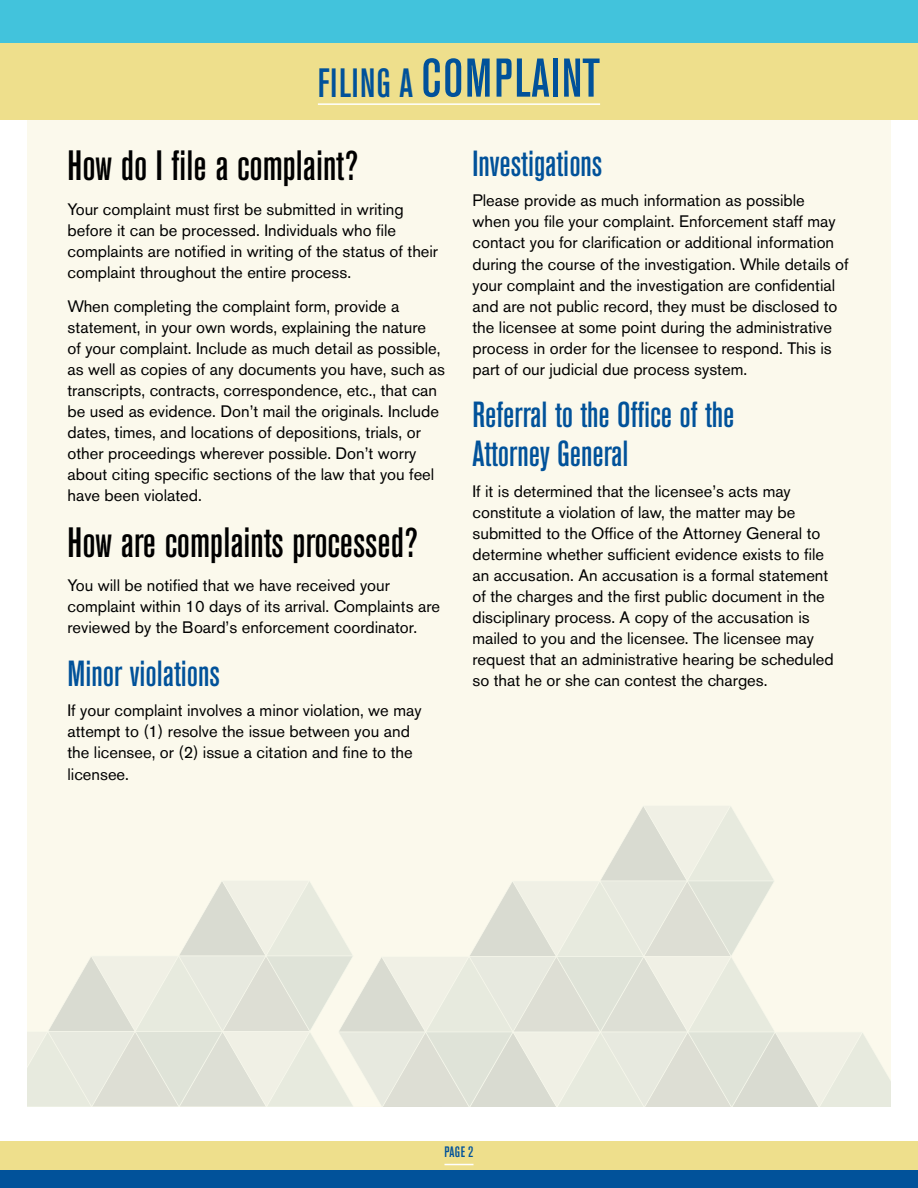
<style>
.page{position:relative;width:918px;height:1188px;background:#fff}
.page>*{position:absolute;margin:0;border:0;box-sizing:border-box;transform-origin:0 0}
.t1{font:500 condensed 54px "Akzidenz Grotesk BE";letter-spacing:.03em;color:#01529a}
.t2{font:500 condensed 42px "Akzidenz Grotesk BE";color:#000}
.t3{font:500 condensed 36px/39px "Akzidenz Grotesk BE";color:#01529a}
.t4{font:16.5px/21px "Akzidenz Grotesk BE";color:#000}
.t5{font:500 condensed 15px "Akzidenz Grotesk BE";color:#01529a}
.s1{font-size:40.5px}
</style>
<div class="page">
<div style="left:27px;top:0;width:864px;height:1107px;background:#fbf9ec"></div>
<div style="left:0;top:1141px;width:918px;height:38px;background:#eedf8c"></div>
<hr style="left:444px;top:1164px;width:30px;height:1px;background:#fff">
<div style="left:0;top:0;width:918px;height:64px;background:#42c3dc"></div>
<div style="left:0;top:43px;width:405px;height:77px;background:#eedf8c"></div>
<div style="left:389px;top:43px;width:418px;height:77px;background:#eedf8c"></div>
<div style="left:791px;top:43px;width:127px;height:77px;background:#eedf8c"></div>
<hr style="left:318px;top:103px;width:282px;height:2px;background:#fff">
<div style="left:0;top:1171px;width:918px;height:17px;background:#01529a"></div>
<svg style="left:486px;top:806px;width:405px;height:301px"></svg>
<svg style="left:27px;top:881px;width:459px;height:226px"></svg>
<p class="t1" style="left:318px;top:48px;width:284px"><span class="s1">FILING A</span> COMPLAINT</p>
<h1 class="t2" style="left:68px;top:142px;width:292px">How do I fle a complaint?</h1>
<p class="t4" style="left:68px;top:198px;width:372px">Your complaint must frst be submitted in writing before it can be processed. Individuals who fle complaints are notifed in writing of the status of their complaint throughout the entire process.</p>
<p class="t4" style="left:68px;top:296px;width:379px">When completing the complaint form, provide a statement, in your own words, explaining the nature<br>of your complaint. Include as much detail as possible, as well as copies of any documents you have, such as transcripts, contracts, correspondence, etc., that can be used as evidence. Don’t mail the originals. Include dates, times, and locations of depositions, trials, or other proceedings wherever possible. Don’t worry about citing specifc sections of the law that you feel have been violated.</p>
<h1 class="t2" style="left:68px;top:519px;width:352px">How are complaints processed?</h1>
<p class="t4" style="left:68px;top:575px;width:374px">You will be notifed that we have received your complaint within 10 days of its arrival. Complaints are reviewed by the Board’s enforcement coordinator.</p>
<p class="t3" style="left:68px;top:654px;width:154px">Minor violations</p>
<p class="t4" style="left:68px;top:700px;width:356px">If your complaint involves a minor violation, we may attempt to (1) resolve the issue between you and the licensee, or (2) issue a citation and fne to the licensee.</p>
<h1 class="t3" style="left:472px;top:144px;width:131px">Investigations</h1>
<p class="t4" style="left:472px;top:190px;width:378px">Please provide as much information as possible<br>when you fle your complaint. Enforcement staff may contact you for clarifcation or additional information during the course of the investigation. While details of your complaint and the investigation are confdential and are not public record, they must be disclosed to the licensee at some point during the administrative process in order for the licensee to respond. This is part of our judicial due process system.</p>
<h1 class="t3" style="left:472px;top:396px;width:263px">Referral to the Offce of the<br>Attorney General</h1>
<p class="t4" style="left:472px;top:481px;width:363px">If it is determined that the licensee’s acts may constitute a violation of law, the matter may be submitted to the Offce of the Attorney General to determine whether suffcient evidence exists to fle an accusation. An accusation is a formal statement of the charges and the frst public document in the disciplinary process. A copy of the accusation is mailed to you and the licensee. The licensee may request that an administrative hearing be scheduled so that he or she can contest the charges.</p>
<p class="t5" style="left:444px;top:1144px;width:31px">PAGE 2</p>
</div>
